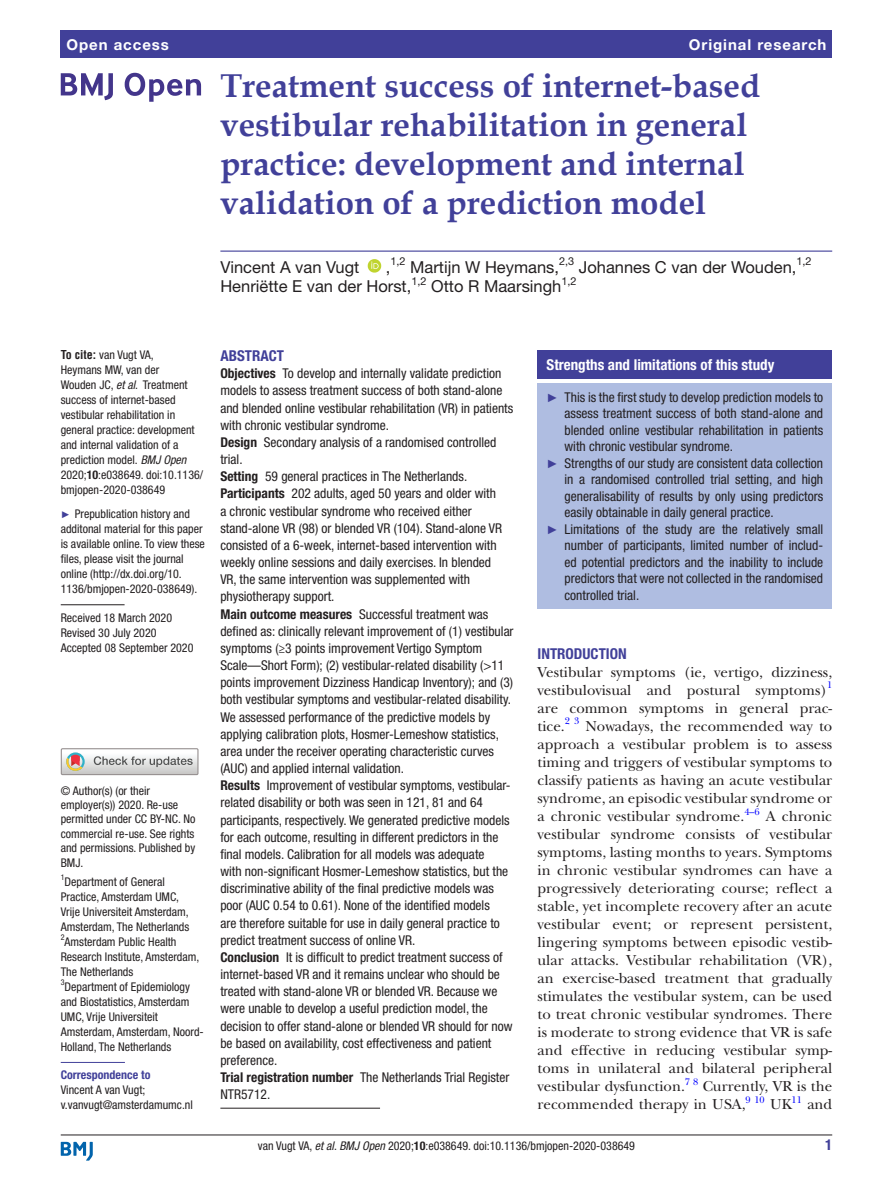
<style>
.page{position:relative;width:893px;height:1191px;background:#fff}
.page>*{position:absolute;margin:0;border:0;box-sizing:border-box;transform-origin:0 0}
.t1{font:700 33px/39px "Book Antiqua";color:#414099}
.t2{font:16.5px "Helvetica Neue LT Std";color:#231f20}
.t3{font:15px/18px "New Baskerville";color:#231f20}
.t4{font:700 condensed 15px "Helvetica Neue LT Std";color:#fff}
.t5{font:700 15px "Helvetica Neue LT Std";letter-spacing:.065em;color:#fff}
.t6{font:700 condensed 15px "Helvetica Neue LT Std";color:#414099}
.t7{font:condensed 13.5px/17.1px "Helvetica Neue LT Std";color:#231f20}
.t8{font:condensed 12px/15px "Helvetica Neue LT Std";color:#231f20}
.t9{font:700 condensed 12px "Helvetica Neue LT Std";color:#414099}
.t10{font:10.95px "Helvetica Neue LT Std";color:#231f20}
.t11{font:9.9px "New Baskerville";color:#00f}
.t12{font:condensed 7.95px "Helvetica Neue LT Std";color:#231f20}
.s1{font-family:"Helvetica LT Std";font-weight:700}
.s2{font-style:italic}
.s3{font-weight:700}
.s4{font-family:"Arial";font-stretch:normal;font-size:9.75px;color:#414099}
.s5{font-family:"Arial";font-stretch:normal;font-size:12px;color:#414099}
</style>
<div class="page">
<hr style="left:61px;top:1134px;width:771px;height:1px;background:#231f20">
<svg style="left:61px;top:1141px;width:32px;height:19px"></svg>
<div style="left:61px;top:31px;width:771px;height:27px;background:#414099"></div>
<hr style="left:220px;top:250px;width:612px;height:2px;background:#414099">
<svg style="left:368px;top:259px;width:13px;height:14px"></svg>
<hr style="left:61px;top:604px;width:64px;height:1px;background:#231f20">
<hr style="left:61px;top:1062px;width:64px;height:1px;background:#414099">
<svg style="left:61px;top:73px;width:52px;height:27px"></svg>
<svg style="left:125px;top:73px;width:76px;height:29px"></svg>
<div style="left:61px;top:748px;width:138px;height:27px;border:1px solid #969090"></div>
<svg style="left:61px;top:748px;width:137px;height:26px"></svg>
<hr style="left:220px;top:1107px;width:160px;height:1px;background:#231f20">
<div style="left:538px;top:350px;width:294px;height:29px;background:#414099"></div>
<div style="left:538px;top:383px;width:294px;height:226px;background:#afbde1"></div>
<p class="t5" style="left:66px;top:35px;width:104px">Open access</p>
<p class="t5" style="left:689px;top:35px;width:139px">Original research</p>
<h1 class="t1" style="left:220px;top:66px;width:541px">Treatment success of internet-based vestibular rehabilitation in general practice: development and internal validation of a prediction model</h1>
<p class="t2" style="left:220px;top:257px;width:141px">Vincent A van Vugt</p>
<p class="t2" style="left:386px;top:257px;width:6px">,</p>
<p class="t10" style="left:390px;top:255px;width:17px">1,2</p>
<p class="t2" style="left:410px;top:257px;width:150px">Martijn W Heymans,</p>
<p class="t10" style="left:559px;top:255px;width:17px">2,3</p>
<p class="t2" style="left:579px;top:257px;width:219px">Johannes C van der Wouden,</p>
<p class="t10" style="left:796px;top:255px;width:17px">1,2</p>
<p class="t2" style="left:220px;top:276px;width:192px">Henriëtte E van der Horst,</p>
<p class="t10" style="left:411px;top:274px;width:17px">1,2</p>
<p class="t2" style="left:431px;top:276px;width:132px">Otto R Maarsingh</p>
<p class="t10" style="left:561px;top:274px;width:17px">1,2</p>
<p class="t8" style="left:61px;top:347px;width:144px"><span class="s1">To cite:</span> van Vugt VA,<br>Heymans MW, van der<br>Wouden JC, <span class="s2">et al</span>. Treatment success of internet-based vestibular rehabilitation in general practice: development and internal validation of a prediction model. <span class="s2">BMJ Open<br></span>2020;<span class="s3">10</span>:e038649. doi:10.1136/ bmjopen-2020-038649</p>
<p class="t8" style="left:61px;top:506px;width:146px"><span class="s4">►</span> Prepublication history and additonal material for this paper is available online. To view these files, please visit the journal online (http://dx.doi.org/10.<br>1136/bmjopen-2020-038649).</p>
<p class="t8" style="left:61px;top:610px;width:134px">Received 18 March 2020<br>Revised 30 July 2020<br>Accepted 08 September 2020</p>
<p class="t8" style="left:61px;top:783px;width:136px;line-height:14.4px">© Author(s) (or their employer(s)) 2020. Re-use permitted under CC BY-NC. No commercial re-use. See rights and permissions. Published by<br>BMJ.</p>
<p class="t12" style="left:61px;top:873px;width:5px">1</p>
<p class="t8" style="left:61px;top:874px;width:130px;text-indent:4px">Department of General<br>Practice, Amsterdam UMC,<br>Vrije Universiteit Amsterdam,<br>Amsterdam, The Netherlands</p>
<p class="t12" style="left:61px;top:933px;width:5px">2</p>
<p class="t8" style="left:61px;top:934px;width:140px;text-indent:4px">Amsterdam Public Health<br>Research Institute, Amsterdam,<br>The Netherlands</p>
<p class="t12" style="left:61px;top:978px;width:5px">3</p>
<p class="t8" style="left:61px;top:979px;width:145px;text-indent:4px">Department of Epidemiology and Biostatistics, Amsterdam<br>UMC, Vrije Universiteit<br>Amsterdam, Amsterdam, Noord-<br>Holland, The Netherlands</p>
<p class="t9" style="left:61px;top:1067px;width:91px">Correspondence to</p>
<p class="t8" style="left:61px;top:1082px;width:134px">Vincent A van Vugt; v.vanvugt@amsterdamumc.nl</p>
<p class="t6" style="left:220px;top:347px;width:65px">ABSTRACT</p>
<p class="t7" style="left:220px;top:365px;width:295px"><span class="s3">Objectives</span> To develop and internally validate prediction models to assess treatment success of both stand-alone and blended online vestibular rehabilitation (VR) in patients with chronic vestibular syndrome.<br><span class="s3">Design</span> Secondary analysis of a randomised controlled trial.<br><span class="s3">Setting</span> 59 general practices in The Netherlands.<br><span class="s3">Participants</span> 202 adults, aged 50 years and older with<br>a chronic vestibular syndrome who received either stand-alone VR (98) or blended VR (104). Stand-alone VR consisted of a 6-week, internet-based intervention with weekly online sessions and daily exercises. In blended<br>VR, the same intervention was supplemented with physiotherapy support.<br><span class="s3">Main outcome measures</span> Successful treatment was defined as: clinically relevant improvement of (1) vestibular symptoms (≥3 points improvement Vertigo Symptom Scale—Short Form); (2) vestibular-related disability (&gt;11 points improvement Dizziness Handicap Inventory); and (3) both vestibular symptoms and vestibular-related disability.<br>We assessed performance of the predictive models by applying calibration plots, Hosmer-Lemeshow statistics, area under the receiver operating characteristic curves (AUC) and applied internal validation.<br><span class="s3">Results</span> Improvement of vestibular symptoms, vestibular&shy;related disability or both was seen in 121, 81 and 64 participants, respectively. We generated predictive models for each outcome, resulting in different predictors in the final models. Calibration for all models was adequate<br>with non-significant Hosmer-Lemeshow statistics, but the discriminative ability of the final predictive models was poor (AUC 0.54 to 0.61). None of the identified models<br>are therefore suitable for use in daily general practice to predict treatment success of online VR.<br><span class="s3">Conclusion</span> It is difficult to predict treatment success of internet-based VR and it remains unclear who should be treated with stand-alone VR or blended VR. Because we were unable to develop a useful prediction model, the decision to offer stand-alone or blended VR should for now be based on availability, cost effectiveness and patient preference.<br><span class="s3">Trial registration number</span> The Netherlands Trial Register NTR5712.</p>
<p class="t4" style="left:547px;top:356px;width:229px">Strengths and limitations of this study</p>
<p class="t7" style="left:547px;top:388px;width:278px"><span class="s5">►</span> This is the first study to develop prediction models to</p>
<p class="t7" style="left:565px;top:405px;width:260px">assess treatment success of both stand-alone and</p>
<p class="t7" style="left:565px;top:421px;width:260px">blended online vestibular rehabilitation in patients</p>
<p class="t7" style="left:565px;top:438px;width:170px">with chronic vestibular syndrome.</p>
<p class="t7" style="left:547px;top:454px;width:278px"><span class="s5">►</span> Strengths of our study are consistent data collection</p>
<p class="t7" style="left:565px;top:471px;width:260px">in a randomised controlled trial setting, and high</p>
<p class="t7" style="left:565px;top:487px;width:260px">generalisability of results by only using predictors</p>
<p class="t7" style="left:565px;top:504px;width:211px">easily obtainable in daily general practice.</p>
<p class="t7" style="left:547px;top:520px;width:278px"><span class="s5">►</span> Limitations of the study are the relatively small</p>
<p class="t7" style="left:565px;top:537px;width:260px">number of participants, limited number of includ-</p>
<p class="t7" style="left:565px;top:553px;width:260px">ed potential predictors and the inability to include</p>
<p class="t7" style="left:565px;top:570px;width:260px">predictors that were not collected in the randomised</p>
<p class="t7" style="left:565px;top:586px;width:76px">controlled trial.</p>
<p class="t6" style="left:538px;top:645px;width:91px">INTRODUCTION</p>
<p class="t3" style="left:538px;top:663px;width:296px">Vestibular symptoms (ie, vertigo, dizziness, vestibulovisual and postural symptoms)</p>
<p class="t11" style="left:827px;top:679px;width:7px">1</p>
<p class="t3" style="left:538px;top:699px;width:296px">are common symptoms in general prac&shy;tice.</p>
<p class="t11" style="left:565px;top:715px;width:16px">2 3</p>
<p class="t3" style="left:538px;top:717px;width:296px;text-align:justify;text-indent:48px">Nowadays, the recommended way to approach a vestibular problem is to assess timing and triggers of vestibular symptoms to classify patients as having an acute vestibular syndrome, an episodic vestibular syndrome or a chronic vestibular syndrome.</p>
<p class="t11" style="left:744px;top:805px;width:17px">4–6</p>
<p class="t3" style="left:538px;top:807px;width:296px;text-align:justify;text-indent:228px">A chronic vestibular syndrome consists of vestibular symptoms, lasting months to years. Symptoms in chronic vestibular syndromes can have a progressively deteriorating course; reflect a stable, yet incomplete recovery after an acute vestibular event; or represent persistent, lingering symptoms between episodic vestib&shy;ular attacks. Vestibular rehabilitation (VR), an exercise-based treatment that gradually stimulates the vestibular system, can be used to treat chronic vestibular syndromes. There is moderate to strong evidence that VR is safe and effective in reducing vestibular symp&shy;toms in unilateral and bilateral peripheral vestibular dysfunction.<sup>7</sup> <sup>8</sup> Currently, VR is the recommended therapy in USA,</p>
<p class="t11" style="left:746px;top:1093px;width:21px">9 10</p>
<p class="t11" style="left:792px;top:1093px;width:12px">11</p>
<p class="t3" style="left:807px;top:1095px;width:26px">and</p>
<p class="t3" style="left:770px;top:1095px;width:23px">UK</p>
<p class="t8" style="left:258px;top:1137px;width:379px">van Vugt VA, <span class="s2">et al</span>. <span class="s2">BMJ Open</span> 2020;<span class="s3">10</span>:e038649. doi:10.1136/bmjopen-2020-038649</p>
<p class="t6" style="left:825px;top:1135px;width:9px">1</p>
</div>
